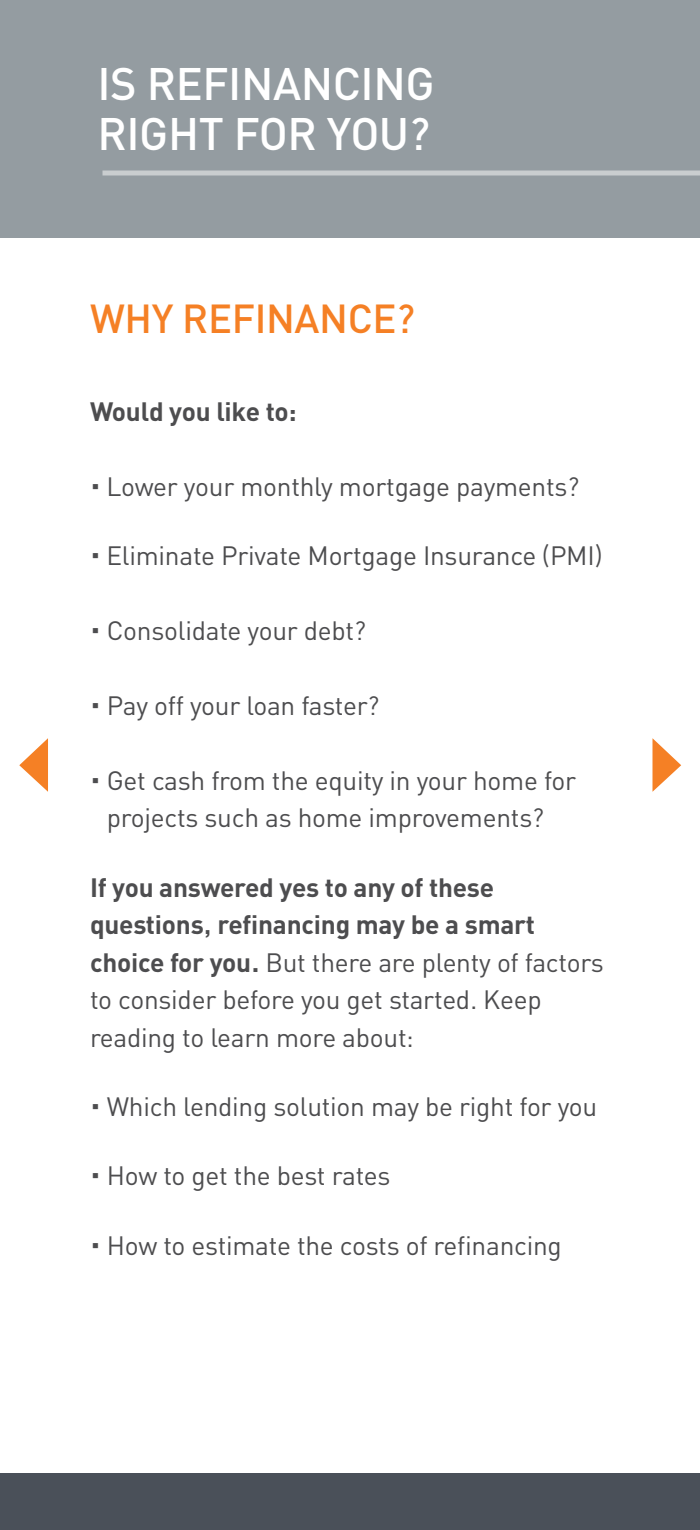
<style>
.page{position:relative;width:700px;height:1530px;background:#fff}
.page>*{position:absolute;margin:0;border:0;box-sizing:border-box;transform-origin:0 0}
.t1{font:500 45px/50px "PNC Sans";letter-spacing:-.01em;color:#fff}
.t2{font:500 40px "PNC Sans";letter-spacing:-.01em;color:#f58025}
.t3{font:26.25px/37.5px "PNC Sans";letter-spacing:-.01em;color:#4d4d4f;text-align:center}
.t4{font:700 26.25px "PNC Sans";letter-spacing:-.01em;color:#4d4d4f}
.s1{font-weight:700}
</style>
<div class="page">
<div style="left:0;top:0;width:700px;height:238px;background:#949ca1"></div>
<div style="left:102px;top:171px;width:598px;height:5px;background:#c9cdcf"></div>
<svg style="left:652px;top:738px;width:29px;height:54px"></svg>
<svg style="left:19px;top:738px;width:29px;height:54px"></svg>
<div style="left:0;top:1474px;width:700px;height:56px;background:#4a5059"></div>
<h1 class="t1" style="left:98px;top:57px;width:339px">IS REFINANCING<br>RIGHT FOR YOU?</h1>
<h2 class="t2" style="left:90px;top:293px;width:327px">WHY REFINANCE?</h2>
<p class="t4" style="left:90px;top:394px;width:209px">Would you like to:</p>
<p class="t3" style="left:90px;top:467px;width:491px"><span class="s1">•</span> Lower your monthly mortgage payments?</p>
<p class="t3" style="left:90px;top:536px;width:514px"><span class="s1">•</span> Eliminate Private Mortgage Insurance (PMI)</p>
<p class="t3" style="left:90px;top:611px;width:278px">• Consolidate your debt?</p>
<p class="t3" style="left:90px;top:686px;width:291px">• Pay off your loan faster?</p>
<p class="t3" style="left:90px;top:761px;width:488px">• Get cash from the equity in your home for projects such as home improvements?</p>
<p class="t3" style="left:90px;top:868px;width:515px;text-align:left"><span class="s1">If you answered yes to any of these questions, refinancing may be a smart choice for you.</span> But there are plenty of factors to consider before you get started. Keep reading to learn more about:</p>
<p class="t3" style="left:90px;top:1087px;width:509px">• Which lending solution may be right for you</p>
<p class="t3" style="left:90px;top:1157px;width:302px">• How to get the best rates</p>
<p class="t3" style="left:90px;top:1226px;width:473px">• How to estimate the costs of refinancing</p>
</div>
